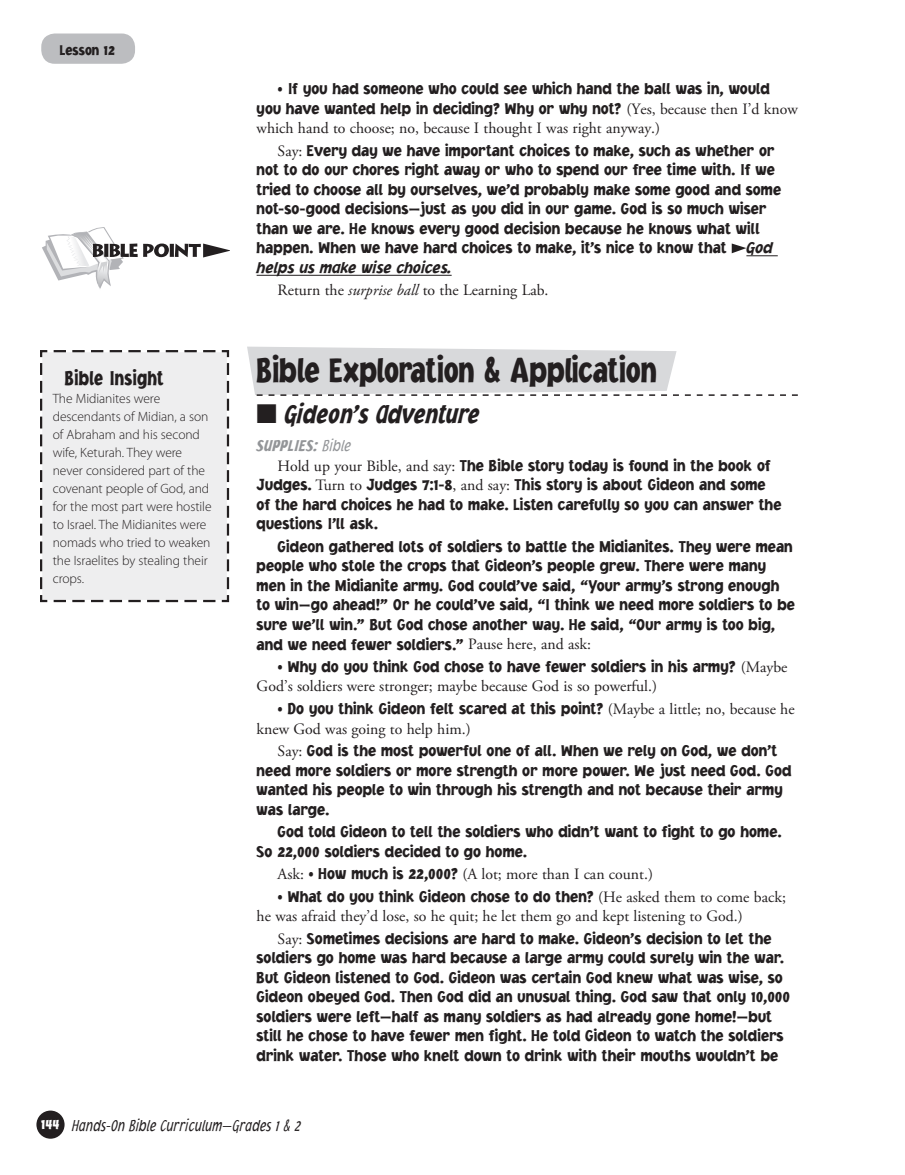
<style>
.page{position:relative;width:905px;height:1175px;background:#fff}
.page>*{position:absolute;margin:0;border:0;box-sizing:border-box;transform-origin:0 0}
.Main_head{font:900 36px "Jacoby Cond ICG";color:#231f20;scale:.9 1}
.Main_Subhead{font:italic 900 27px "Jacoby Cond ICG";letter-spacing:-.015em;color:#231f20;scale:.9 1}
.Tch_Enrich_13pt_sub{font:900 21px "Jacoby Cond ICG";letter-spacing:.02em;color:#231f20;scale:.9 1}
.t1{font:900 16.5px/19.5px "Jacoby ICG";letter-spacing:.01em;color:#231f20;scale:.9 1}
.t2{font:italic 300 16.5px "Jacoby Cond ICG";letter-spacing:-.01em;color:#231f20;scale:.9 1}
.Main_Supplies{font:italic 900 16.5px "Jacoby Cond ICG";letter-spacing:.03em;color:#939598;scale:.95 1}
.t3{font:15.75px "Adobe Garamond Pro";color:#231f20}
.t4{font:900 15px "Jacoby Cond ICG";color:#231f20}
.t5{font:900 15px "Jacoby Cond ICG";color:#fff}
.Tip_text{font:300 13.5px/18px "Myriad Pro";letter-spacing:-.005em;color:#231f20}
.s1{font-family:"Adobe Garamond Pro";font-weight:400;font-size:15.75px}
.s2{font-style:italic}
.s3{font-weight:300}
.s4{font-family:"Jacoby ICG";font-weight:900;font-size:16.5px}
</style>
<div class="page">
<div style="left:36px;top:1110px;width:29px;height:28px;background:#231f20;border-radius:50%"></div>
<div style="left:41px;top:34px;width:94px;height:30px;background:#bcbdc0;border-radius:14px"></div>
<hr style="left:746px;top:255px;width:31px;height:1px;background:#231f20">
<hr style="left:256px;top:275px;width:195px;height:1px;background:#231f20">
<svg style="left:247px;top:346px;width:550px;height:50px"></svg>
<svg style="left:731px;top:243px;width:15px;height:10px"></svg>
<svg style="left:42px;top:227px;width:188px;height:62px"></svg>
<div style="left:40px;top:350px;width:190px;height:253px;background:#eeeeef"></div>
<p class="t4" style="left:60px;top:40px;width:57px">Lesson 12</p>
<p class="Tch_Enrich_13pt_sub" style="left:65px;top:365px;width:112px">Bible Insight</p>
<p class="Tip_text" style="left:53px;top:390px;width:160px">The Midianites were descendants of Midian, a son of Abraham and his second wife, Keturah. They were never considered part of the covenant people of God, and for the most part were hostile to Israel. The Midianites were nomads who tried to weaken the Israelites by stealing their crops.</p>
<p class="t1" style="left:257px;top:79px;width:602px;text-align:center">• If you had someone who could see which hand the ball was in, would<br>you have wanted help in deciding? Why or why not? <span class="s1">(Yes, because then I’d know</span></p>
<p class="t3" style="left:256px;top:119px;width:405px">which hand to choose; no, because I thought I was right anyway.)</p>
<p class="t1" style="left:256px;top:140px;width:584px;text-indent:21px"><span class="s1">Say:</span> Every day we have important choices to make, such as whether or not to do our chores right away or who to spend our free time with. If we tried to choose all by ourselves, we’d probably make some good and some not-so-good decisions—just as you did in our game. God is so much wiser than we are. He knows every good decision because he knows what will happen. When we have hard choices to make, it’s nice to know that <span class="s2">God helps us make wise choices.</span></p>
<p class="t3" style="left:278px;top:281px;width:272px">Return the <span class="s2">surprise ball</span> to the Learning Lab.</p>
<p class="Main_head" style="left:256px;top:348px;width:446px">Bible Exploration &amp; Application</p>
<p class="Main_Subhead" style="left:256px;top:397px;width:249px">■ Gideon’s Adventure</p>
<p class="Main_Supplies" style="left:257px;top:436px;width:101px">SUPPLIES: <span class="s3">Bible</span></p>
<p class="t1" style="left:256px;top:455px;width:584px;text-indent:21px"><span class="s1">Hold up your Bible, and say:</span> The Bible story today is found in the book of Judges. <span class="s1">Turn to</span> Judges 7:1-8<span class="s1">, and say:</span> This story is about Gideon and some of the hard choices he had to make. Listen carefully so you can answer the questions I’ll ask.</p>
<p class="t1" style="left:256px;top:536px;width:599px;text-indent:21px">Gideon gathered lots of soldiers to battle the Midianites. They were mean people who stole the crops that Gideon’s people grew. There were many men in the Midianite army. God could’ve said, “Your army’s strong enough to win—go ahead!” Or he could’ve said, “I think we need more soldiers to be sure we’ll win.” But God chose another way. He said, “Our army is too big, and we need fewer soldiers.” <span class="s1">Pause here, and ask:</span></p>
<p class="t1" style="left:278px;top:656px;width:568px">• Why do you think God chose to have fewer soldiers in his army? <span class="s1">(Maybe</span></p>
<p class="t3" style="left:257px;top:677px;width:402px">God’s soldiers were stronger; maybe because God is so powerful.)</p>
<p class="t1" style="left:278px;top:698px;width:576px">• Do you think Gideon felt scared at this point? <span class="s1">(Maybe a little; no, because he</span></p>
<p class="t3" style="left:257px;top:719px;width:216px">knew God was going to help him.)</p>
<p class="t1" style="left:256px;top:740px;width:595px;text-indent:21px"><span class="s1">Say:</span> God is the most powerful one of all. When we rely on God, we don’t need more soldiers or more strength or more power. We just need God. God wanted his people to win through his strength and not because their army was large.</p>
<p class="t1" style="left:256px;top:821px;width:584px;text-indent:21px">God told Gideon to tell the soldiers who didn’t want to fight to go home.<br>So 22,000 soldiers decided to go home.</p>
<p class="t3" style="left:278px;top:864px;width:377px">Ask: <span class="s4">• How much is 22,000?</span> (A lot; more than I can count.)</p>
<p class="t1" style="left:278px;top:886px;width:566px">• What do you think Gideon chose to do then? <span class="s1">(He asked them to come back;</span></p>
<p class="t3" style="left:257px;top:906px;width:487px">he was afraid they’d lose, so he quit; he let them go and kept listening to God.)</p>
<p class="t1" style="left:256px;top:928px;width:594px;text-indent:21px"><span class="s1">Say:</span> Sometimes decisions are hard to make. Gideon’s decision to let the soldiers go home was hard because a large army could surely win the war.<br>But Gideon listened to God. Gideon was certain God knew what was wise, so Gideon obeyed God. Then God did an unusual thing. God saw that only 10,000 soldiers were left—half as many soldiers as had already gone home!—but still he chose to have fewer men fight. He told Gideon to watch the soldiers drink water. Those who knelt down to drink with their mouths wouldn’t be</p>
<p class="t5" style="left:41px;top:1114px;width:20px">144</p>
<p class="t2" style="left:72px;top:1116px;width:256px">Hands-On Bible Curriculum—Grades 1 &amp; 2</p>
</div>
